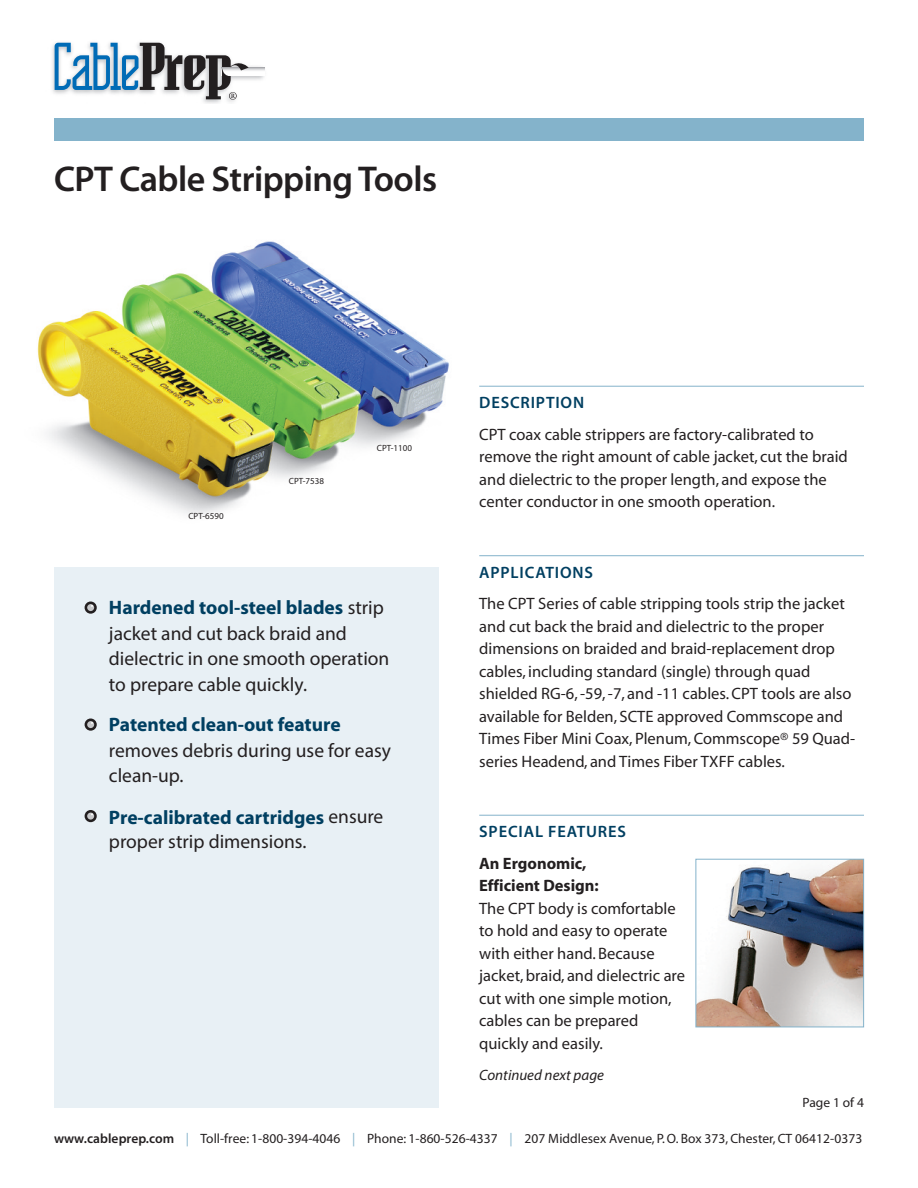
<style>
.page{position:relative;width:918px;height:1188px;background:#fff}
.page>*{position:absolute;margin:0;border:0;box-sizing:border-box;transform-origin:0 0}
.t1{font:36px "Myriad MM 565 wt 600 wd";letter-spacing:-.015em;color:#231f20}
.t2{font:19.5px/25.5px "Myriad Pro";color:#231f20}
.t3{font:19.5px "Myriad MM 700 wt 600 wd";color:#003f61}
.t4{font:16.5px/22.5px "Myriad MM 400 wt 600 wd";color:#231f20}
.t5{font:16.5px "Myriad MM 565 wt 600 wd";letter-spacing:.05em;color:#003f61}
.t6{font:16.5px/22.5px "Myriad MM 700 wt 600 wd";color:#231f20}
.t7{font:italic 15px "Myriad Pro";color:#231f20}
.t8{font:13.5px "Myriad MM 400 wt 600 wd";letter-spacing:.005em;color:#231f20}
.t9{font:9px "Myriad Pro";color:#231f20}
.s1{font-family:"Myriad Pro";color:#231f20}
.s2{font-family:"Myriad MM 565 wt 600 wd"}
.s3{color:#84b3cb}
</style>
<div class="page">
<div style="left:54px;top:567px;width:385px;height:540px;background:#e8f0f5"></div>
<div style="left:86px;top:811px;width:9px;height:10px;background:#c7c8ca;border-radius:50%"></div>
<div style="left:85px;top:810px;width:12px;height:12px;border:3px solid #231f20;border-radius:50%"></div>
<div style="left:86px;top:720px;width:9px;height:9px;background:#c7c8ca;border-radius:50%"></div>
<div style="left:85px;top:719px;width:12px;height:12px;border:3px solid #231f20;border-radius:50%"></div>
<div style="left:86px;top:603px;width:9px;height:9px;background:#c7c8ca;border-radius:50%"></div>
<div style="left:85px;top:602px;width:12px;height:12px;border:3px solid #231f20;border-radius:50%"></div>
<hr style="left:479px;top:386px;width:385px;height:1px;background:#84b3cb">
<hr style="left:479px;top:555px;width:385px;height:1px;background:#84b3cb">
<hr style="left:479px;top:815px;width:385px;height:1px;background:#84b3cb">
<img style="left:698px;top:861px;width:164px;height:164px">
<div style="left:696px;top:859px;width:168px;height:168px;border:1px solid #84b3cb"></div>
<img style="left:52px;top:42px;width:213px;height:62px">
<svg style="left:249px;top:67px;width:15px;height:9px"></svg>
<svg style="left:55px;top:43px;width:194px;height:57px"></svg>
<div style="left:54px;top:118px;width:810px;height:22px;background:#84b3cb"></div>
<img style="left:37px;top:241px;width:412px;height:274px">
<h1 class="t1" style="left:54px;top:165px;width:385px">CPT Cable StrippingTools</h1>
<p class="t9" style="left:188px;top:512px;width:37px">CPT-6590</p>
<p class="t9" style="left:289px;top:477px;width:37px">CPT-7538</p>
<p class="t9" style="left:377px;top:444px;width:37px">CPT-1100</p>
<p class="t3" style="left:109px;top:600px;width:277px">Hardened tool-steel blades <span class="s1">strip</span></p>
<p class="t2" style="left:109px;top:622px;width:282px">jacket and cut back braid and dielectric in one smooth operation to prepare cable quickly.</p>
<p class="t3" style="left:109px;top:717px;width:233px">Patented clean-out feature</p>
<p class="t2" style="left:109px;top:739px;width:284px">removes debris during use for easy clean-up.</p>
<p class="t3" style="left:109px;top:810px;width:276px">Pre-calibrated cartridges <span class="s1">ensure</span></p>
<p class="t2" style="left:109px;top:830px;width:199px">proper strip dimensions.</p>
<p class="t5" style="left:479px;top:396px;width:107px">DESCRIPTION</p>
<p class="t4" style="left:479px;top:424px;width:370px">CPT coax cable strippers are factory-calibrated to remove the right amount of cable jacket, cut the braid and dielectric to the proper length, and expose the center conductor in one smooth operation.</p>
<p class="t5" style="left:479px;top:566px;width:115px">APPLICATIONS</p>
<p class="t4" style="left:479px;top:594px;width:378px">The CPT Series of cable stripping tools strip the jacket and cut back the braid and dielectric to the proper dimensions on braided and braid-replacement drop cables, including standard (single) through quad shielded RG-6,-59,-7, and -11 cables.CPT tools are also available for Belden, SCTE approved Commscope and Times Fiber Mini Coax, Plenum,Commscope® 59 Quad&shy;series Headend, and Times Fiber TXFF cables.</p>
<p class="t5" style="left:479px;top:825px;width:148px">SPECIAL FEATURES</p>
<p class="t6" style="left:479px;top:853px;width:121px">An Ergonomic,<br>Efficient Design:</p>
<p class="t4" style="left:479px;top:898px;width:207px">The CPT body is comfortable to hold and easy to operate with either hand. Because jacket, braid, and dielectric are cut with one simple motion, cables can be prepared quickly and easily.</p>
<p class="t7" style="left:479px;top:1070px;width:126px">Continued next page</p>
<p class="t8" style="left:803px;top:1097px;width:63px">Page 1 of 4</p>
<p class="t8" style="left:54px;top:1133px;width:810px"><span class="s2">www.cableprep.com</span> <span class="s3">|</span> Toll-free: 1-800-394-4046 <span class="s3">|</span> Phone: 1-860-526-4337 <span class="s3">|</span> 207 Middlesex Avenue, P.O. Box 373, Chester, CT 06412-0373</p>
</div>
